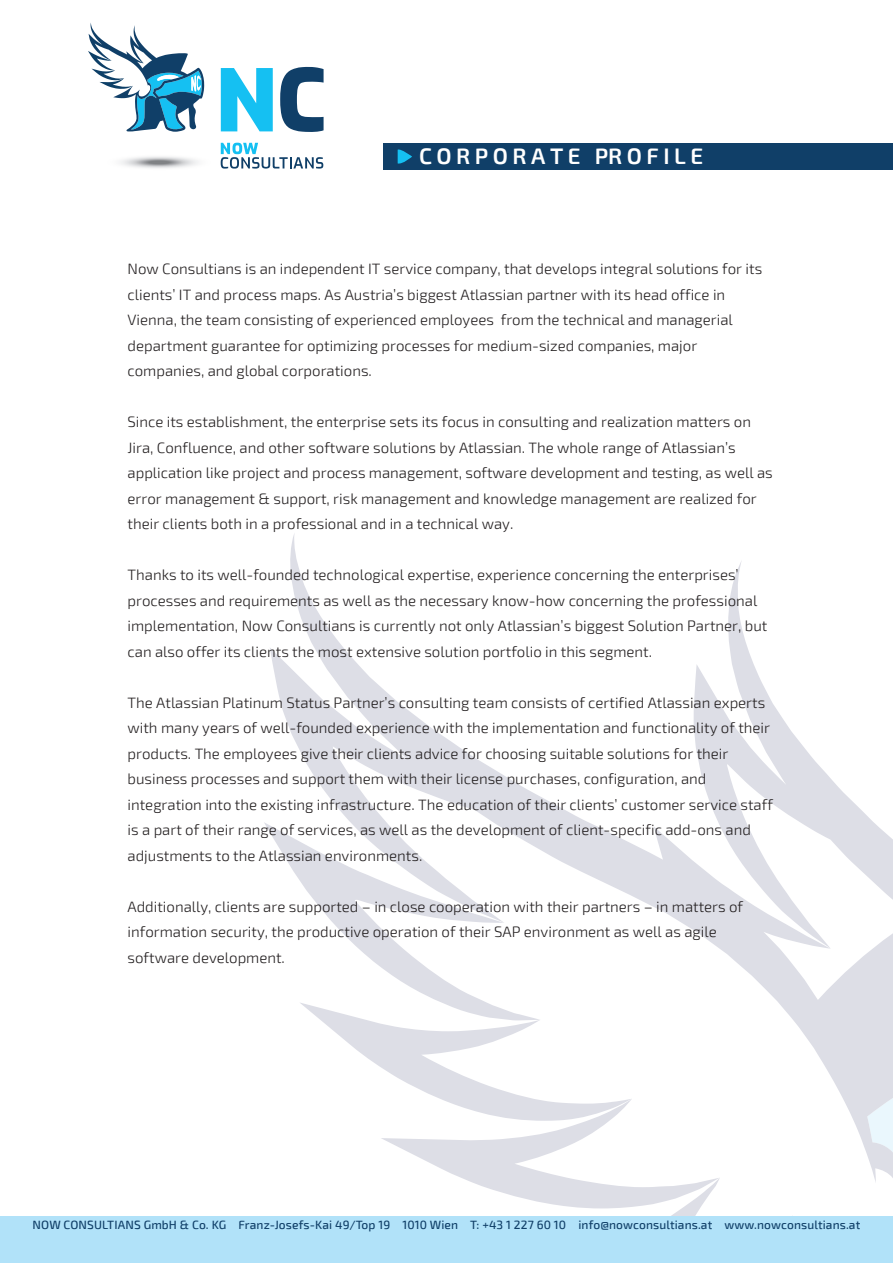
<style>
.page{position:relative;width:893px;height:1263px;background:#fff}
.page>*{position:absolute;margin:0;border:0;box-sizing:border-box;transform-origin:0 0}
.t1{font:600 22.5px "Exo 2";letter-spacing:.2em;color:#fff}
.t2{font:300 15px/25.5px "Exo 2";color:#231f20}
.t3{font:500 12px "Exo 2";letter-spacing:.01em;color:#103f68}
</style>
<div class="page">
<svg style="left:270px;top:534px;width:623px;height:682px"></svg>
<div style="left:0;top:1216px;width:893px;height:47px;background:#b1e2f9"></div>
<svg style="left:221px;top:143px;width:102px;height:26px"></svg>
<svg style="left:280px;top:67px;width:44px;height:65px"></svg>
<svg style="left:221px;top:68px;width:52px;height:63px"></svg>
<svg style="left:88px;top:23px;width:116px;height:109px"></svg>
<div style="left:383px;top:143px;width:510px;height:27px;background:#103f68"></div>
<svg style="left:398px;top:149px;width:14px;height:15px"></svg>
<h1 class="t1" style="left:419px;top:143px;width:285px">CORPORATE PROFILE</h1>
<p class="t2" style="left:128px;top:256px;width:636px">Now Consultians is an independent IT service company, that develops integral solutions for its clients’ IT and process maps. As Austria’s biggest Atlassian partner with its head office in Vienna, the team consisting of experienced employees from the technical and managerial department guarantee for optimizing processes for medium-sized companies, major companies, and global corporations.</p>
<p class="t2" style="left:128px;top:409px;width:647px">Since its establishment, the enterprise sets its focus in consulting and realization matters on Jira, Confluence, and other software solutions by Atlassian. The whole range of Atlassian’s application like project and process management, software development and testing, as well as error management &amp; support, risk management and knowledge management are realized for their clients both in a professional and in a technical way.</p>
<p class="t2" style="left:128px;top:562px;width:641px">Thanks to its well-founded technological expertise, experience concerning the enterprises’ processes and requirements as well as the necessary know-how concerning the professional implementation, Now Consultians is currently not only Atlassian’s biggest Solution Partner, but can also offer its clients the most extensive solution portfolio in this segment.</p>
<p class="t2" style="left:128px;top:690px;width:647px">The Atlassian Platinum Status Partner’s consulting team consists of certified Atlassian experts with many years of well-founded experience with the implementation and functionality of their products. The employees give their clients advice for choosing suitable solutions for their business processes and support them with their license purchases, configuration, and integration into the existing infrastructure. The education of their clients’ customer service staff is a part of their range of services, as well as the development of client-specific add-ons and adjustments to the Atlassian environments.</p>
<p class="t2" style="left:128px;top:894px;width:617px">Additionally, clients are supported – in close cooperation with their partners – in matters of information security, the productive operation of their SAP environment as well as agile software development.</p>
<p class="t3" style="left:33px;top:1217px;width:829px">NOW CONSULTIANS GmbH &amp; Co. KG Franz-Josefs-Kai 49/Top 19 1010 Wien T: +43 1 227 60 10 info@nowconsultians.at www.nowconsultians.at</p>
</div>
